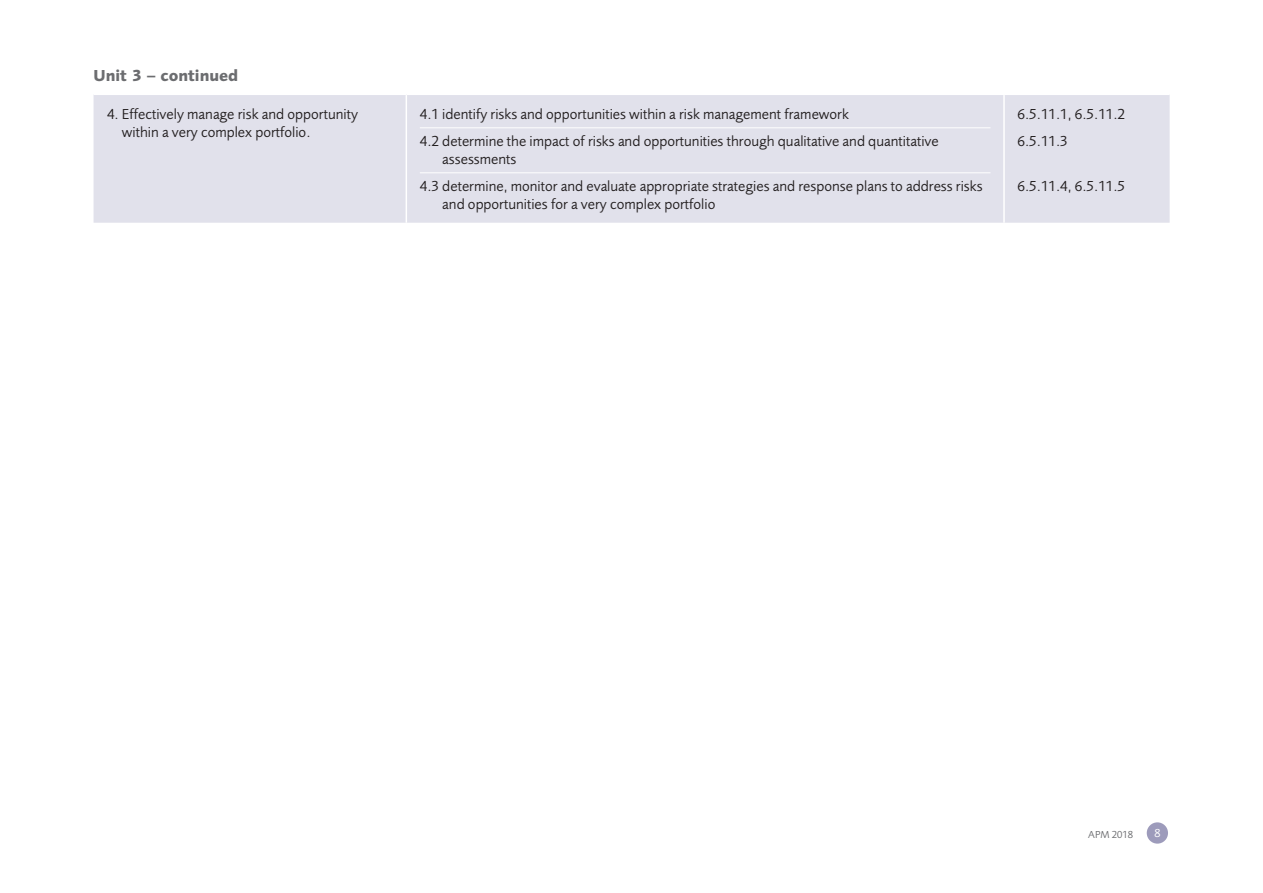
<style>
.page{position:relative;width:1263px;height:893px;background:#fff}
.page>*{position:absolute;margin:0;border:0;box-sizing:border-box;transform-origin:0 0}
.t1{font:700 16.5px "Foundry Sans";color:#6c6d70}
.t2{font:15px/27px "Foundry Sans";color:#231f20}
.t3{font:12px "Foundry Sans";color:#fff}
.t4{font:10.5px "Foundry Sans";color:#6c6d70}
</style>
<div class="page">
<div style="left:1147px;top:822px;width:21px;height:22px;background:#9d9bbb;border-radius:50%"></div>
<div style="left:94px;top:95px;width:1075px;height:128px;background:#e1e1eb"></div>
<hr style="left:406px;top:95px;width:1px;height:128px;background:#fff">
<hr style="left:1003px;top:95px;width:2px;height:128px;background:#fff">
<hr style="left:420px;top:127px;width:570px;height:1px;background:#fff">
<hr style="left:420px;top:172px;width:570px;height:1px;background:#fff">
<p class="t1" style="left:94px;top:66px;width:146px">Unit 3 – continued</p>
<p class="t2" style="left:122px;top:105px;width:237px;line-height:18px;text-indent:-15px">4. Effectively manage risk and opportunity within a very complex portfolio.</p>
<p class="t2" style="left:420px;top:101px;width:520px">4.1 identify risks and opportunities within a risk management framework<br>4.2 determine the impact of risks and opportunities through qualitative and quantitative</p>
<p class="t2" style="left:420px;top:146px;width:564px;text-indent:22px">assessments<br>4.3 determine, monitor and evaluate appropriate strategies and response plans to address risks</p>
<p class="t2" style="left:442px;top:191px;width:275px">and opportunities for a very complex portfolio</p>
<p class="t2" style="left:1017px;top:101px;width:109px">6.5.11.1, 6.5.11.2<br>6.5.11.3</p>
<p class="t2" style="left:1017px;top:173px;width:109px">6.5.11.4, 6.5.11.5</p>
<p class="t4" style="left:1088px;top:828px;width:46px">APM 2018</p>
<p class="t3" style="left:1154px;top:826px;width:8px">8</p>
</div>
